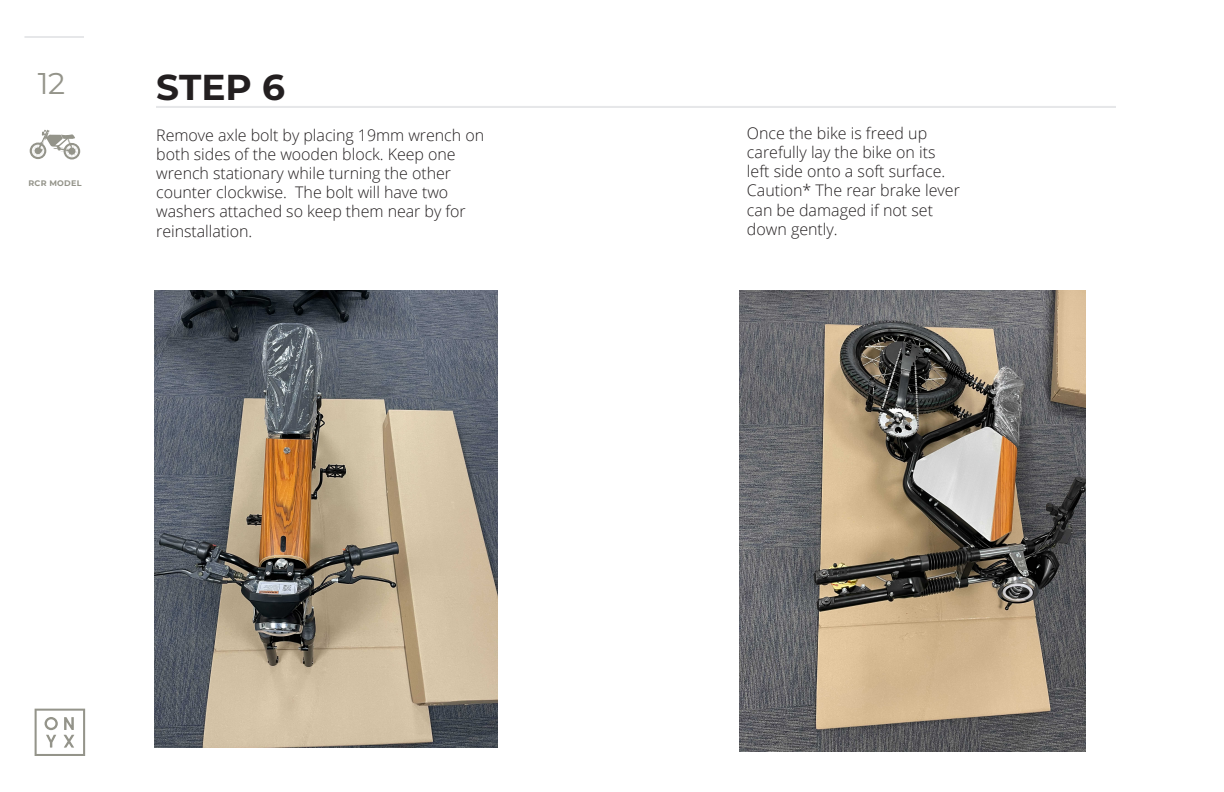
<style>
.page{position:relative;width:1224px;height:792px;background:#fff}
.page>*{position:absolute;margin:0;border:0;box-sizing:border-box;transform-origin:0 0}
.t1{font:700 36px "Montserrat";color:#231f20}
.t2{font:30px "Montserrat";color:#94948a}
.t3{font:300 16px/19.2px "Open Sans";letter-spacing:-.005em;color:#231f20}
.t4{font:300 16px/19.2px "Open Sans";color:#221e1f}
.t5{font:700 8px "Montserrat";letter-spacing:.03em;color:#94948a}
</style>
<div class="page">
<svg style="left:35px;top:709px;width:50px;height:47px"></svg>
<hr style="left:24px;top:36px;width:60px;height:2px;background:#e6e7e9">
<svg style="left:30px;top:130px;width:50px;height:30px"></svg>
<hr style="left:156px;top:106px;width:960px;height:2px;background:#e6e7e9">
<img style="left:154px;top:290px;width:343px;height:458px">
<img style="left:740px;top:290px;width:346px;height:461px">
<h2 class="t2" style="left:38px;top:63px;width:29px">12</h2>
<h1 class="t1" style="left:156px;top:61px;width:130px">STEP 6</h1>
<p class="t3" style="left:156px;top:125px;width:329px">Remove axle bolt by placing 19mm wrench on both sides of the wooden block. Keep one wrench stationary while turning the other counter clockwise. The bolt will have two washers attached so keep them near by for reinstallation.</p>
<p class="t4" style="left:747px;top:123px;width:214px">Once the bike is freed up carefully lay the bike on its left side onto a soft surface.<br>Caution* The rear brake lever can be damaged if not set down gently.</p>
<p class="t5" style="left:29px;top:178px;width:55px">RCR MODEL</p>
</div>
